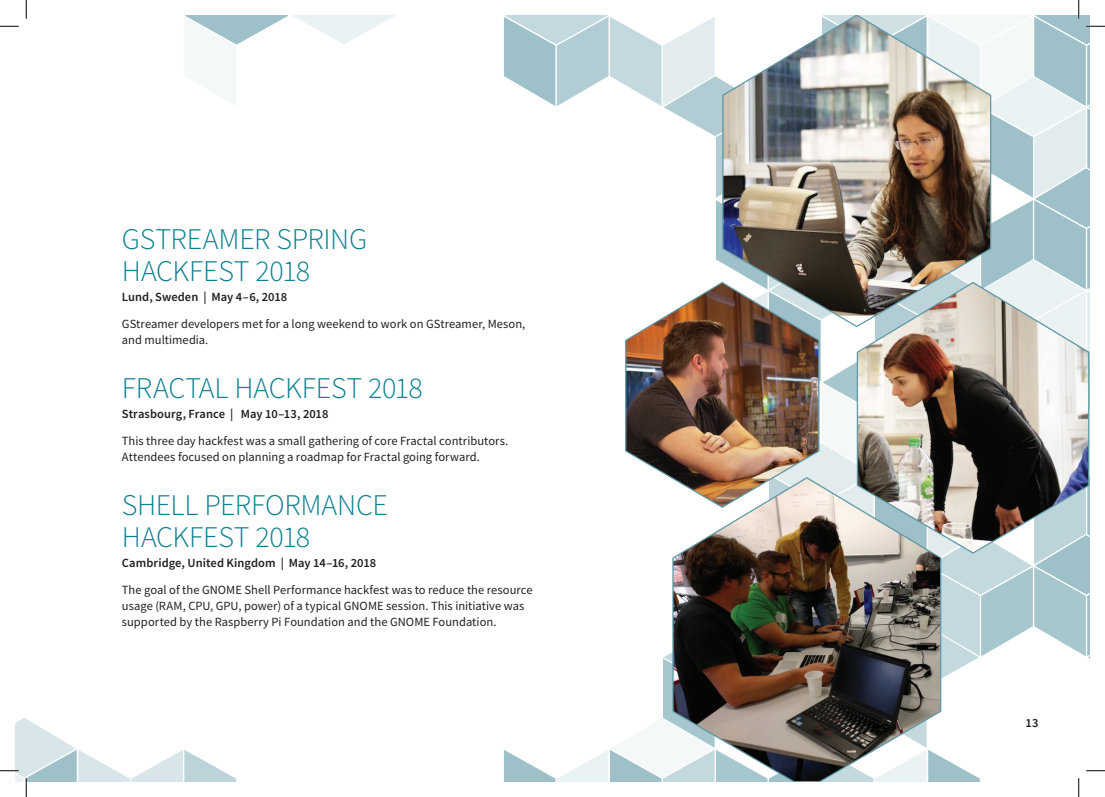
<style>
.page{position:relative;width:1105px;height:797px;background:#fff}
.page>*{position:absolute;margin:0;border:0;box-sizing:border-box;transform-origin:0 0}
.t1{font:300 30px/32.5px "Source Sans Pro";letter-spacing:-.01em;color:#0c8090}
.t2{font:12.5px/16.2px "Source Sans Pro";letter-spacing:.005em;color:#231f20}
.t3{font:600 12.5px "Source Sans Pro";letter-spacing:.005em;color:#231f20}
</style>
<div class="page">
<svg style="left:186px;top:16px;width:208px;height:29px"></svg>
<svg style="left:0;top:25px;width:19px;height:2px"></svg>
<svg style="left:25px;top:0;width:2px;height:19px"></svg>
<svg style="left:0;top:718px;width:236px;height:79px"></svg>
<img style="left:504px;top:0;width:601px;height:797px">
<h1 class="t1" style="left:122px;top:222px;width:247px">GSTREAMER SPRING<br>HACKFEST 2018</h1>
<p class="t3" style="left:122px;top:289px;width:167px">Lund, Sweden | May 4–6, 2018</p>
<p class="t2" style="left:122px;top:315px;width:405px">GStreamer developers met for a long weekend to work on GStreamer, Meson, and multimedia.</p>
<h1 class="t1" style="left:122px;top:372px;width:302px">FRACTAL HACKFEST 2018</h1>
<p class="t3" style="left:122px;top:405px;width:208px">Strasbourg, France | May 10–13, 2018</p>
<p class="t2" style="left:122px;top:432px;width:388px">This three day hackfest was a small gathering of core Fractal contributors.<br>Attendees focused on planning a roadmap for Fractal going forward.</p>
<h1 class="t1" style="left:122px;top:488px;width:268px">SHELL PERFORMANCE<br>HACKFEST 2018</h1>
<p class="t3" style="left:122px;top:554px;width:256px">Cambridge, United Kingdom | May 14–16, 2018</p>
<p class="t2" style="left:122px;top:581px;width:412px">The goal of the GNOME Shell Performance hackfest was to reduce the resource usage (RAM, CPU, GPU, power) of a typical GNOME session. This initiative was supported by the Raspberry Pi Foundation and the GNOME Foundation.</p>
<p class="t3" style="left:1025px;top:714px;width:15px">13</p>
</div>
